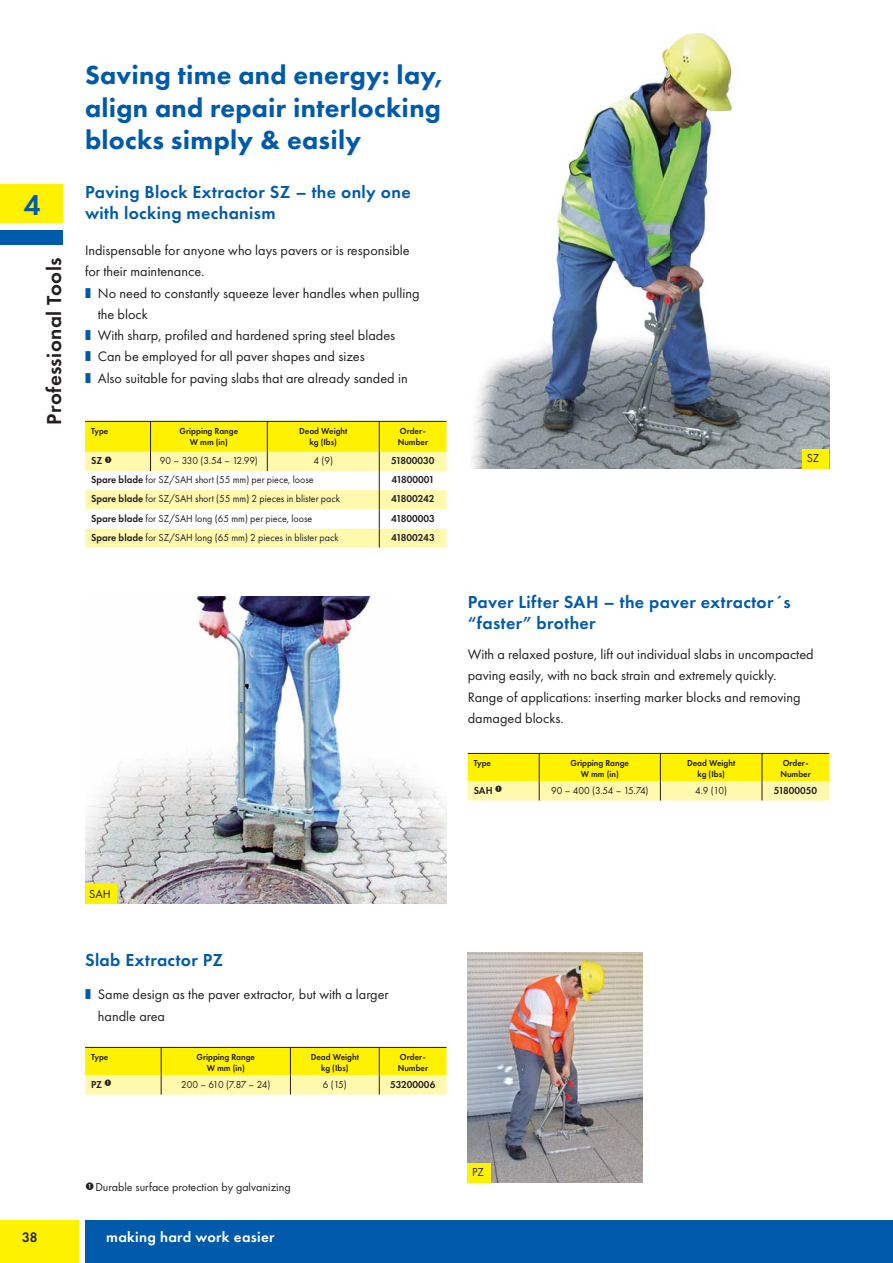
<style>
.page{position:relative;width:893px;height:1263px;background:#fff}
.page>*{position:absolute;margin:0;border:0;box-sizing:border-box;transform-origin:0 0}
.t1{font:600 30px "Futura PT";color:#005aaa}
.t2{font:800 27px/32.4px "Futura PT";letter-spacing:.01em;color:#005aaa;text-align:justify}
.t3{font:600 21px "Futura PT";letter-spacing:.02em;color:#231f20}
.t4{font:600 18px/21.6px "Futura PT";letter-spacing:.02em;color:#005aaa}
.t5{font:600 15px "Futura PT";letter-spacing:.02em;color:#fff}
.t6{font:14.25px/21.3px "Futura PT";color:#231f20}
.t7{font:600 14.25px "Futura PT";color:#231f20;scale:.95 1}
.t8{font:12px "Futura PT";color:#231f20}
.t9{font:10.5px "Futura PT";color:#231f20;scale:.95 1}
.t10{font:600 10.5px "Futura PT";color:#231f20;scale:.95 1}
.t11{font:10.5px "Futura PT";letter-spacing:-.02em;color:#231f20;scale:.95 1}
.t12{font:10.5px "Futura PT";letter-spacing:-.025em;color:#231f20;scale:.95 1}
.t13{font:10.5px "Futura PT";letter-spacing:-.06em;color:#231f20;scale:.95 1}
.t14{font:600 9px/10.8px "Futura PT";color:#231f20;text-align:center;scale:.95 1}
.s1{font-weight:600}
</style>
<div class="page">
<div style="left:0;top:1220px;width:79px;height:43px;background:#fff200"></div>
<div style="left:85px;top:1220px;width:808px;height:43px;background:#005aaa"></div>
<div style="left:0;top:184px;width:62px;height:39px;background:#fff200"></div>
<div style="left:0;top:230px;width:62px;height:15px;background:#005bab"></div>
<img style="left:471px;top:32px;width:358px;height:436px">
<div style="left:802px;top:449px;width:27px;height:19px;background:#fff200"></div>
<img style="left:468px;top:952px;width:174px;height:230px">
<div style="left:468px;top:1163px;width:23px;height:19px;background:#fff200"></div>
<img style="left:85px;top:596px;width:361px;height:307px">
<div style="left:85px;top:884px;width:32px;height:19px;background:#fff200"></div>
<svg style="left:468px;top:753px;width:361px;height:47px;background:#f8ee46"></svg>
<svg style="left:85px;top:1047px;width:361px;height:47px;background:#f8ee46"></svg>
<svg style="left:85px;top:421px;width:361px;height:127px"></svg>
<h1 class="t1" style="left:23px;top:190px;width:19px">4</h1>
<h3 class="t3" style="left:44px;top:425px;width:169px;rotate:-90deg">Professional Tools</h3>
<h2 class="t2" style="left:85px;top:60px;width:359px">Saving time and energy: lay, align and repair interlocking blocks simply &amp; easily</h2>
<p class="t4" style="left:85px;top:181px;width:327px">Paving Block Extractor SZ – the only one with locking mechanism</p>
<p class="t6" style="left:85px;top:240px;width:326px">Indispensable for anyone who lays pavers or is responsible for their maintenance.</p>
<p class="t6" style="left:98px;top:283px;width:323px">No need to constantly squeeze lever handles when pulling the block<br>With sharp, profiled and hardened spring steel blades Can be employed for all paver shapes and sizes<br>Also suitable for paving slabs that are already sanded in</p>
<p class="t14" style="left:91px;top:426px;width:20px">Type</p>
<p class="t14" style="left:180px;top:426px;width:63px">Gripping Range<br>W mm (in)</p>
<p class="t14" style="left:299px;top:426px;width:52px">Dead Weight kg (Ibs)</p>
<p class="t14" style="left:398px;top:426px;width:34px;text-align:left">Order-<br>Number</p>
<p class="t10" style="left:91px;top:455px;width:13px">SZ</p>
<p class="t12" style="left:160px;top:455px;width:105px">90 – 330 (3.54 – 12.99)</p>
<p class="t9" style="left:314px;top:455px;width:22px">4 (9)</p>
<p class="t10" style="left:391px;top:455px;width:47px">51800030</p>
<p class="t9" style="left:91px;top:474px;width:236px"><span class="s1">Spare blade</span> for SZ/SAH short (55 mm) per piece, loose</p>
<p class="t10" style="left:391px;top:474px;width:47px">41800001</p>
<p class="t9" style="left:91px;top:494px;width:264px"><span class="s1">Spare blade</span> for SZ/SAH short (55 mm) 2 pieces in blister pack</p>
<p class="t10" style="left:391px;top:494px;width:47px">41800242</p>
<p class="t9" style="left:91px;top:513px;width:234px"><span class="s1">Spare blade</span> for SZ/SAH long (65 mm) per piece, loose</p>
<p class="t10" style="left:391px;top:513px;width:48px">41800003</p>
<p class="t9" style="left:91px;top:532px;width:262px"><span class="s1">Spare blade</span> for SZ/SAH long (65 mm) 2 pieces in blister pack</p>
<p class="t10" style="left:391px;top:532px;width:48px">41800243</p>
<p class="t8" style="left:807px;top:452px;width:14px">SZ</p>
<p class="t4" style="left:468px;top:591px;width:324px">Paver Lifter SAH – the paver extractor ´s “faster” brother</p>
<p class="t6" style="left:468px;top:644px;width:347px">With a relaxed posture, lift out individual slabs in uncompacted paving easily, with no back strain and extremely quickly.<br>Range of applications: inserting marker blocks and removing damaged blocks.</p>
<p class="t14" style="left:474px;top:758px;width:20px">Type</p>
<p class="t14" style="left:570px;top:758px;width:63px">Gripping Range<br>W mm (in)</p>
<p class="t14" style="left:687px;top:758px;width:52px">Dead Weight kg (Ibs)</p>
<p class="t14" style="left:780px;top:758px;width:34px;text-align:left">Order-<br>Number</p>
<p class="t10" style="left:474px;top:785px;width:21px">SAH</p>
<p class="t11" style="left:551px;top:785px;width:104px">90 – 400 (3.54 – 15.74)</p>
<p class="t9" style="left:695px;top:785px;width:35px">4.9 (10)</p>
<p class="t10" style="left:774px;top:785px;width:47px">51800050</p>
<p class="t8" style="left:89px;top:888px;width:23px">SAH</p>
<p class="t4" style="left:85px;top:950px;width:139px">Slab Extractor PZ</p>
<p class="t6" style="left:98px;top:984px;width:292px">Same design as the paver extractor, but with a larger handle area</p>
<p class="t14" style="left:91px;top:1052px;width:20px">Type</p>
<p class="t14" style="left:197px;top:1052px;width:63px">Gripping Range<br>W mm (in)</p>
<p class="t14" style="left:311px;top:1052px;width:52px">Dead Weight kg (Ibs)</p>
<p class="t14" style="left:398px;top:1052px;width:34px;text-align:left">Order-<br>Number</p>
<p class="t10" style="left:91px;top:1079px;width:13px">PZ</p>
<p class="t13" style="left:181px;top:1079px;width:95px">200 – 610 (7.87 – 24)</p>
<p class="t9" style="left:323px;top:1079px;width:27px">6 (15)</p>
<p class="t10" style="left:390px;top:1079px;width:49px">53200006</p>
<p class="t8" style="left:95px;top:1181px;width:197px">Durable surface protection by galvanizing</p>
<p class="t7" style="left:22px;top:1230px;width:18px">38</p>
<p class="t5" style="left:106px;top:1229px;width:170px">making hard work easier</p>
<p class="t8" style="left:472px;top:1166px;width:13px">PZ</p>
</div>
